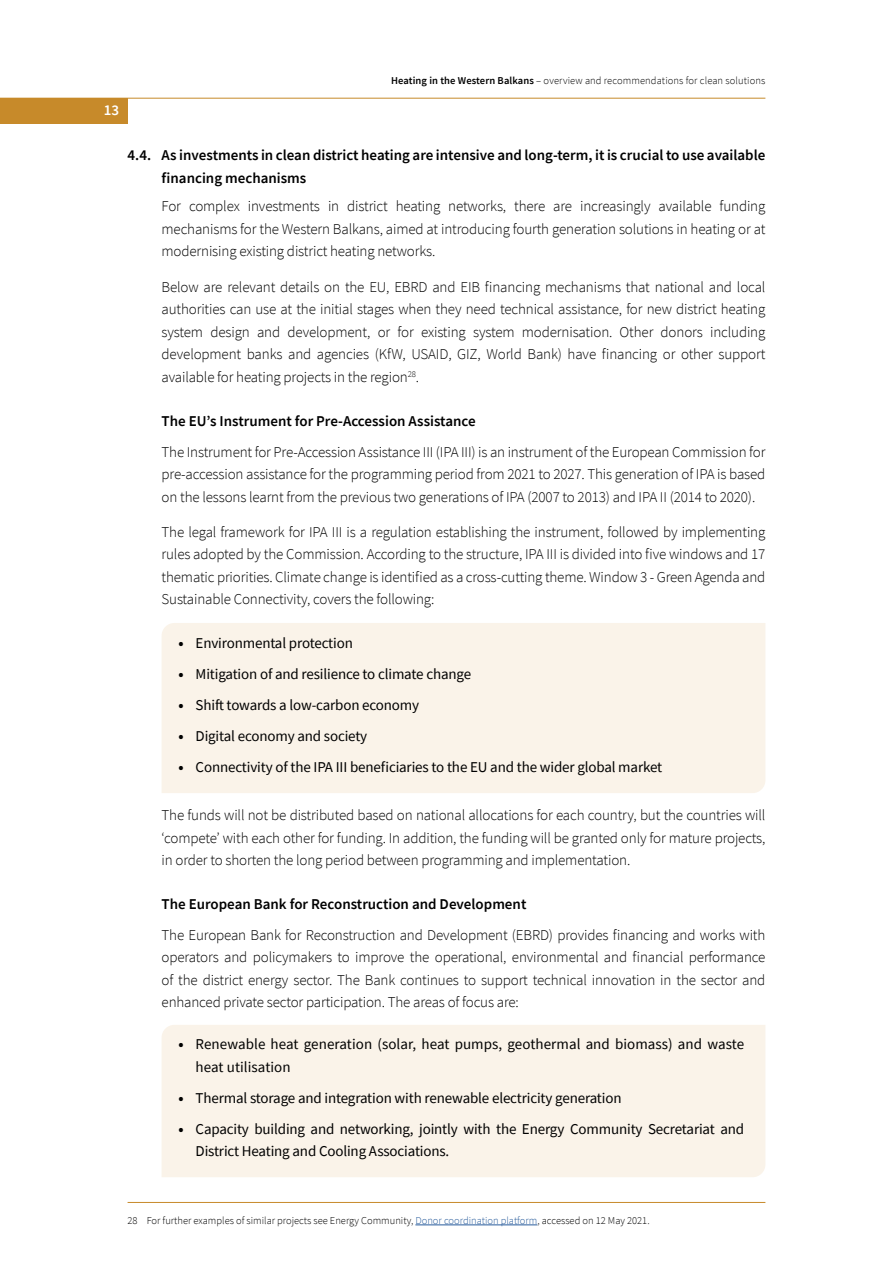
<style>
.page{position:relative;width:893px;height:1263px;background:#fff}
.page>*{position:absolute;margin:0;border:0;box-sizing:border-box;transform-origin:0 0}
.t1{font:300 15px/22.5px "Source Sans Pro";letter-spacing:-.01em;color:#000;text-align:justify}
.t2{font:15px/22.5px "Source Sans Pro";letter-spacing:-.01em;color:#000}
.t3{font:600 15px/22.5px "Source Sans Pro";color:#000}
.t4{font:600 15px "Source Sans Pro";color:#fff}
.t5{font:300 10.5px "Source Sans Pro";color:#000}
.s1{font-weight:600}
.s2{font-weight:700}
.s3{color:#275b9b}
</style>
<div class="page">
<div style="left:162px;top:1025px;width:603px;height:152px;background:#faf3e9"></div>
<div style="left:162px;top:623px;width:603px;height:170px;background:#faf3e9"></div>
<hr style="left:0;top:98px;width:765px;height:1px;background:#c78a2a">
<div style="left:0;top:98px;width:128px;height:25px;background:#c78a2a"></div>
<hr style="left:128px;top:1202px;width:637px;height:1px;background:#c78a2a">
<hr style="left:415px;top:1224px;width:122px;height:1px;background:#275b9b">
<p class="t4" style="left:104px;top:101px;width:17px">13</p>
<p class="t5" style="left:391px;top:74px;width:376px"><span class="s1">Heating in the Western Balkans</span> – overview and recommendations for clean solutions</p>
<p class="t3" style="left:162px;top:144px;width:605px;text-indent:-34px">4.4. As investments in clean district heating are intensive and long-term, it is crucial to use available financing mechanisms</p>
<p class="t1" style="left:162px;top:195px;width:605px">For complex investments in district heating networks, there are increasingly available funding mechanisms for the Western Balkans, aimed at introducing fourth generation solutions in heating or at modernising existing district heating networks.</p>
<p class="t1" style="left:162px;top:275px;width:605px">Below are relevant details on the EU, EBRD and EIB financing mechanisms that national and local authorities can use at the initial stages when they need technical assistance, for new district heating system design and development, or for existing system modernisation. Other donors including development banks and agencies (KfW, USAID, GIZ, World Bank) have financing or other support available for heating projects in the region<sup>28</sup>.</p>
<p class="t3" style="left:162px;top:409px;width:316px">The EU’s Instrument for Pre-Accession Assistance</p>
<p class="t1" style="left:162px;top:440px;width:605px">The Instrument for Pre-Accession Assistance III (IPA III) is an instrument of the European Commission for pre-accession assistance for the programming period from 2021 to 2027. This generation of IPA is based on the lessons learnt from the previous two generations of IPA (2007 to 2013) and IPA II (2014 to 2020).</p>
<p class="t1" style="left:162px;top:521px;width:605px">The legal framework for IPA III is a regulation establishing the instrument, followed by implementing rules adopted by the Commission. According to the structure, IPA III is divided into five windows and 17 thematic priorities. Climate change is identified as a cross-cutting theme. Window 3 - Green Agenda and Sustainable Connectivity, covers the following:</p>
<p class="t2" style="left:179px;top:632px;width:176px"><span class="s2">•</span> Environmental protection</p>
<p class="t2" style="left:179px;top:663px;width:294px"><span class="s2">•</span> Mitigation of and resilience to climate change</p>
<p class="t2" style="left:179px;top:694px;width:242px"><span class="s2">•</span> Shift towards a low-carbon economy</p>
<p class="t2" style="left:179px;top:725px;width:190px"><span class="s2">•</span> Digital economy and society</p>
<p class="t2" style="left:179px;top:756px;width:485px"><span class="s2">•</span> Connectivity of the IPA III beneficiaries to the EU and the wider global market</p>
<p class="t1" style="left:162px;top:804px;width:605px">The funds will not be distributed based on national allocations for each country, but the countries will ‘compete’ with each other for funding. In addition, the funding will be granted only for mature projects, in order to shorten the long period between programming and implementation.</p>
<p class="t3" style="left:162px;top:892px;width:366px">The European Bank for Reconstruction and Development</p>
<p class="t1" style="left:162px;top:924px;width:605px">The European Bank for Reconstruction and Development (EBRD) provides financing and works with operators and policymakers to improve the operational, environmental and financial performance of the district energy sector. The Bank continues to support technical innovation in the sector and enhanced private sector participation. The areas of focus are:</p>
<p class="t2" style="left:196px;top:1033px;width:550px;text-indent:-17px"><span class="s2">•</span> Renewable heat generation (solar, heat pumps, geothermal and biomass) and waste heat utilisation</p>
<p class="t2" style="left:179px;top:1086px;width:444px"><span class="s2">•</span> Thermal storage and integration with renewable electricity generation</p>
<p class="t2" style="left:196px;top:1117px;width:550px;text-indent:-17px"><span class="s2">•</span> Capacity building and networking, jointly with the Energy Community Secretariat and<br>District Heating and Cooling Associations.</p>
<p class="t5" style="left:128px;top:1214px;width:524px">28 For further examples of similar projects see Energy Community, <span class="s3">Donor coordination platform</span>, accessed on 12 May 2021.</p>
</div>
